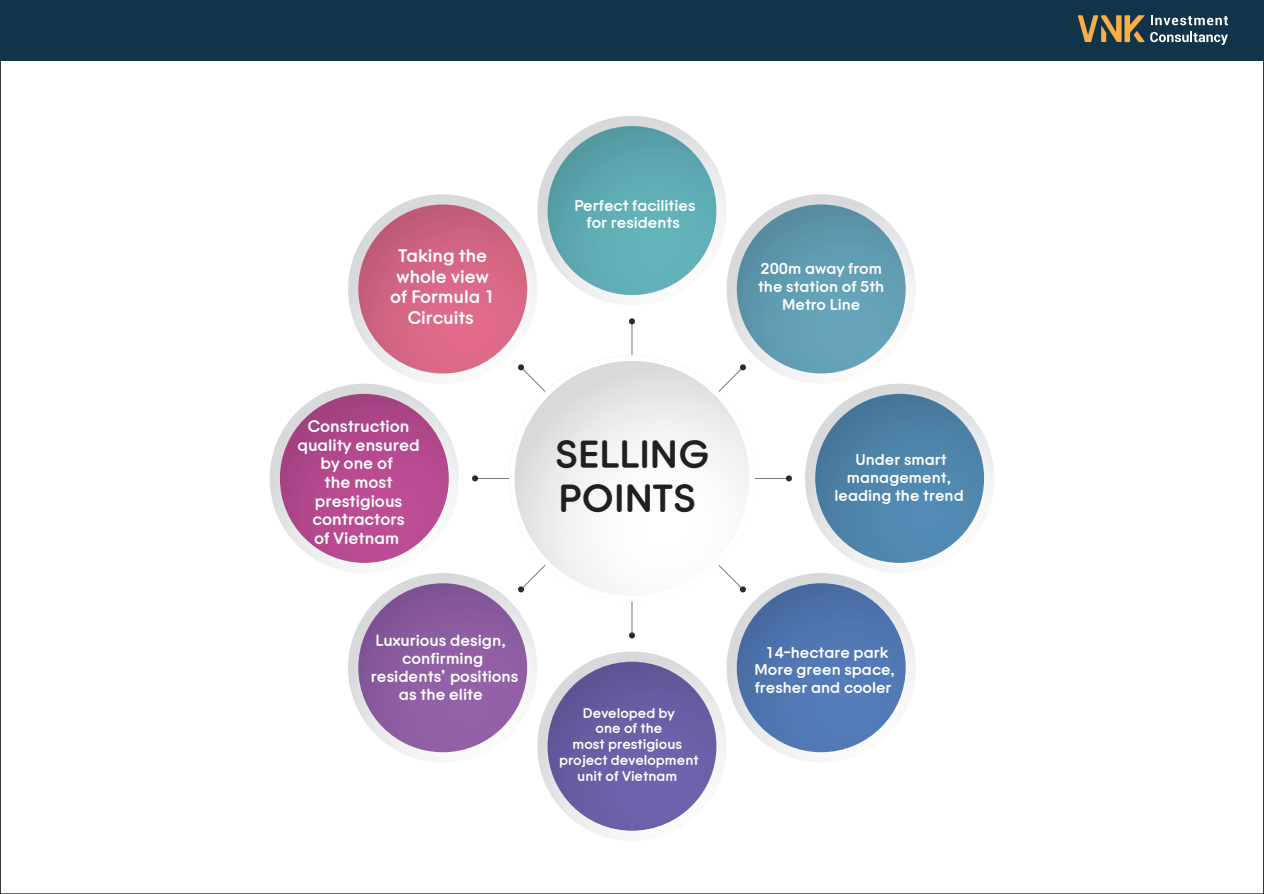
<style>
.page{position:relative;width:1264px;height:894px;background:#fff}
.page>*{position:absolute;margin:0;border:0;box-sizing:border-box;transform-origin:0 0}
.t1{font:36.6px/44px "Typo Dodam M";color:#231f20}
.t2{font:16.95px/20.4px "Typo Dodam M";color:#fff;text-align:center}
.t3{font:15.45px/18.6px "Typo Dodam M";color:#fff;text-align:center}
.t4{font:15px/18px "Typo Dodam M";color:#fff;text-align:center}
.t5{font:14.7px/17.5px "Typo Dodam M";color:#fff;text-align:center}
.t6{font:13.05px/15.8px "Typo Dodam M";color:#fff;text-align:center}
</style>
<div class="page">
<div style="left:0;top:0;width:1264px;height:61px;background:#12344b"></div>
<svg style="left:1078px;top:15px;width:66px;height:27px"></svg>
<svg style="left:1151px;top:15px;width:77px;height:10px"></svg>
<svg style="left:1150px;top:31px;width:78px;height:14px"></svg>
<svg style="left:786px;top:475px;width:6px;height:6px"></svg>
<svg style="left:629px;top:318px;width:6px;height:6px"></svg>
<svg style="left:629px;top:632px;width:6px;height:6px"></svg>
<svg style="left:472px;top:475px;width:6px;height:6px"></svg>
<svg style="left:537px;top:116px;width:189px;height:189px"></svg>
<div style="left:547px;top:126px;width:169px;height:169px;background:linear-gradient(to bottom,#589fa7,#64b5bc);border-radius:50%"></div>
<svg style="left:726px;top:573px;width:190px;height:189px"></svg>
<div style="left:737px;top:583px;width:168px;height:169px;background:linear-gradient(to right,#4c70a9,#537ab8);border-radius:50%"></div>
<svg style="left:537px;top:651px;width:189px;height:189px"></svg>
<div style="left:547px;top:661px;width:169px;height:169px;background:linear-gradient(to right,#655c9e,#6c61aa);border-radius:50%"></div>
<svg style="left:348px;top:573px;width:189px;height:189px"></svg>
<div style="left:358px;top:583px;width:169px;height:169px;background:linear-gradient(to right,#87599b,#9360a8);border-radius:50%"></div>
<svg style="left:270px;top:383px;width:189px;height:190px"></svg>
<div style="left:280px;top:394px;width:169px;height:168px;background:linear-gradient(to bottom,#a74484,#be4d95);border-radius:50%"></div>
<svg style="left:348px;top:194px;width:189px;height:189px"></svg>
<svg style="left:358px;top:204px;width:169px;height:169px;background:#d36583"></svg>
<svg style="left:509px;top:355px;width:246px;height:246px"></svg>
<svg style="left:805px;top:383px;width:189px;height:190px"></svg>
<div style="left:815px;top:394px;width:169px;height:168px;background:linear-gradient(to right,#4a7da2,#5189b0);border-radius:50%"></div>
<svg style="left:726px;top:194px;width:190px;height:189px"></svg>
<div style="left:737px;top:204px;width:168px;height:169px;background:linear-gradient(to right,#5b94a9,#64a2b8);border-radius:50%"></div>
<p class="t2" style="left:390px;top:247px;width:106px">Taking the whole view of Formula 1<br>Circuits</p>
<p class="t3" style="left:297px;top:417px;width:124px">Construction quality ensured by one of<br>the most prestigious contractors<br>of Vietnam</p>
<p class="t4" style="left:371px;top:632px;width:149px">Luxurious design, confirming residents’ positions as the elite</p>
<p class="t5" style="left:574px;top:197px;width:122px">Perfect facilities for residents</p>
<h1 class="t1" style="left:555px;top:434px;width:156px">SELLING<br>POINTS</h1>
<p class="t6" style="left:559px;top:705px;width:141px">Developed by<br>one of the<br>most prestigious project development unit of Vietnam</p>
<p class="t5" style="left:758px;top:261px;width:128px">200m away from the station of 5th<br>Metro Line</p>
<p class="t5" style="left:834px;top:452px;width:131px">Under smart management, leading the trend</p>
<p class="t5" style="left:754px;top:644px;width:142px">14-hectare park<br>More green space, fresher and cooler</p>
</div>
